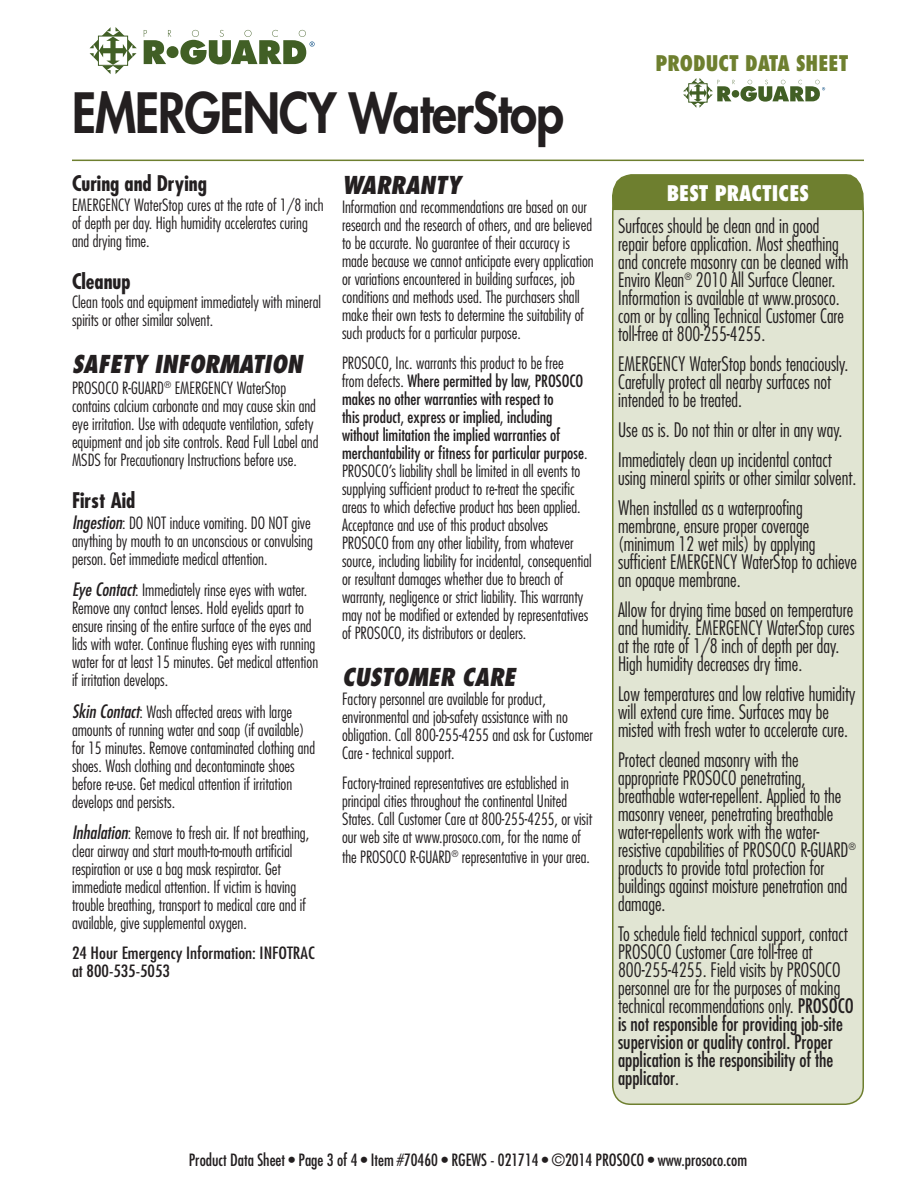
<style>
.page{position:relative;width:918px;height:1188px;background:#fff}
.page>*{position:absolute;margin:0;border:0;box-sizing:border-box;transform-origin:0 0}
._02_5_Product_Name_2{font:800 54px "Futura Std";letter-spacing:-.02em;color:#231f20;scale:.91 1}
._04_Section_Header{font:italic 800 condensed 24px "Futura Std";color:#231f20}
._05_Sub-Header{font:700 condensed 21px "Futura Std";color:#231f20}
._10_Side_Box_Header{font:800 condensed 21px "Futura Std";color:#6e7f2f}
._10_Side_Box_Header-2{font:800 condensed 21px "Futura Std";color:#fff}
._11_Side_Box_Body_Co{font:300 condensed 19.5px/18px "Futura Std";color:#231f20}
._06_Body_Copy{font:300 condensed 16.5px/18px "Futura Std";color:#231f20}
._99_Item_Box{font:condensed 16.5px "Futura Std";color:#231f20}
._06_Body_Copy-2{font:condensed 16.5px/18px "Futura Std";color:#231f20;scale:1.1 1}
.s1{font-weight:400;font-style:italic;font-size:18px}
.s2{font-weight:400}
</style>
<div class="page">
<div style="left:613px;top:195px;width:250px;height:909px;background:#e1e5d3;border-radius:18px"></div>
<div style="left:612px;top:194px;width:252px;height:911px;border:2px solid #6e7f2f;border-radius:18px"></div>
<svg style="left:612px;top:174px;width:252px;height:37px;background:#748438"></svg>
<hr style="left:72px;top:160px;width:792px;height:1px;background:#6e7f2f">
<svg style="left:90px;top:27px;width:47px;height:47px"></svg>
<svg style="left:144px;top:30px;width:27px;height:34px"></svg>
<div style="left:167px;top:46px;width:12px;height:12px;background:#415f25;border-radius:50%"></div>
<svg style="left:180px;top:30px;width:135px;height:34px"></svg>
<svg style="left:683px;top:78px;width:142px;height:30px"></svg>
<p class="_02_5_Product_Name_2" style="left:72px;top:79px;width:542px">EMERGENCY WaterStop</p>
<p class="_05_Sub-Header" style="left:72px;top:171px;width:136px">Curing and Drying</p>
<p class="_06_Body_Copy" style="left:72px;top:196px;width:253px">EMERGENCY WaterStop cures at the rate of 1/8 inch of depth per day. High humidity accelerates curing and drying time.</p>
<p class="_05_Sub-Header" style="left:72px;top:268px;width:60px">Cleanup</p>
<p class="_06_Body_Copy" style="left:72px;top:293px;width:250px">Clean tools and equipment immediately with mineral spirits or other similar solvent.</p>
<p class="_04_Section_Header" style="left:72px;top:349px;width:232px">SAFETY INFORMATION</p>
<p class="_06_Body_Copy" style="left:72px;top:379px;width:248px">PROSOCO R-GUARD<sup>®</sup> EMERGENCY WaterStop contains calcium carbonate and may cause skin and eye irritation. Use with adequate ventilation, safety equipment and job site controls. Read Full Label and MSDS for Precautionary Instructions before use.</p>
<p class="_05_Sub-Header" style="left:72px;top:487px;width:65px">First Aid</p>
<p class="_06_Body_Copy" style="left:72px;top:514px;width:242px"><span class="s1">Ingestion</span>: DO NOT induce vomiting. DO NOT give anything by mouth to an unconscious or convulsing person. Get immediate medical attention.</p>
<p class="_06_Body_Copy" style="left:72px;top:581px;width:248px"><span class="s1">Eye Contact</span>: Immediately rinse eyes with water.<br>Remove any contact lenses. Hold eyelids apart to ensure rinsing of the entire surface of the eyes and lids with water. Continue flushing eyes with running water for at least 15 minutes. Get medical attention if irritation develops.</p>
<p class="_06_Body_Copy" style="left:72px;top:703px;width:245px"><span class="s1">Skin Contact</span>: Wash affected areas with large amounts of running water and soap (if available) for 15 minutes. Remove contaminated clothing and shoes. Wash clothing and decontaminate shoes before re-use. Get medical attention if irritation develops and persists.</p>
<p class="_06_Body_Copy" style="left:72px;top:824px;width:239px"><span class="s1">Inhalation</span>: Remove to fresh air. If not breathing, clear airway and start mouth-to-mouth artificial respiration or use a bag mask respirator. Get immediate medical attention. If victim is having trouble breathing, transport to medical care and if available, give supplemental oxygen.</p>
<p class="_06_Body_Copy-2" style="left:72px;top:944px;width:222px">24 Hour Emergency Information: INFOTRAC at 800-535-5053</p>
<p class="_04_Section_Header" style="left:342px;top:170px;width:120px">WARRANTY</p>
<p class="_06_Body_Copy" style="left:342px;top:198px;width:253px">Information and recommendations are based on our research and the research of others, and are believed to be accurate. No guarantee of their accuracy is made because we cannot anticipate every application or variations encountered in building surfaces, job conditions and methods used. The purchasers shall make their own tests to determine the suitability of such products for a particular purpose.</p>
<p class="_06_Body_Copy" style="left:342px;top:354px;width:251px">PROSOCO, Inc. warrants this product to be free<br>from defects. <span class="s2">Where permitted by law, PROSOCO makes no other warranties with respect to<br>this product, express or implied, including without limitation the implied warranties of merchantability or fitness for particular purpose</span>.<br>PROSOCO’s liability shall be limited in all events to supplying sufficient product to re-treat the specific areas to which defective product has been applied.<br>Acceptance and use of this product absolves PROSOCO from any other liability, from whatever source, including liability for incidental, consequential or resultant damages whether due to breach of warranty, negligence or strict liability. This warranty may not be modified or extended by representatives of PROSOCO, its distributors or dealers.</p>
<p class="_04_Section_Header" style="left:342px;top:662px;width:175px">CUSTOMER CARE</p>
<p class="_06_Body_Copy" style="left:342px;top:690px;width:252px">Factory personnel are available for product, environmental and job-safety assistance with no obligation. Call 800-255-4255 and ask for Customer Care - technical support.</p>
<p class="_06_Body_Copy" style="left:342px;top:774px;width:252px">Factory-trained representatives are established in principal cities throughout the continental United States. Call Customer Care at 800-255-4255, or visit our web site at www.prosoco.com, for the name of</p>
<p class="_06_Body_Copy" style="left:342px;top:848px;width:249px">the PROSOCO R-GUARD<sup>®</sup> representative in your area.</p>
<p class="_10_Side_Box_Header" style="left:656px;top:50px;width:194px">PRODUCT DATA SHEET</p>
<p class="_10_Side_Box_Header-2" style="left:667px;top:180px;width:144px">BEST PRACTICES</p>
<p class="_11_Side_Box_Body_Co" style="left:618px;top:216px;width:232px">Surfaces should be clean and in good repair before application. Most sheathing and concrete masonry can be cleaned with Enviro Klean<sup>®</sup> 2010 All Surface Cleaner.<br>Information is available at www.prosoco. com or by calling Technical Customer Care toll-free at 800-255-4255.</p>
<p class="_11_Side_Box_Body_Co" style="left:618px;top:354px;width:232px">EMERGENCY WaterStop bonds tenaciously.<br>Carefully protect all nearby surfaces not intended to be treated.</p>
<p class="_11_Side_Box_Body_Co" style="left:618px;top:420px;width:226px">Use as is. Do not thin or alter in any way.</p>
<p class="_11_Side_Box_Body_Co" style="left:618px;top:450px;width:240px">Immediately clean up incidental contact using mineral spirits or other similar solvent.</p>
<p class="_11_Side_Box_Body_Co" style="left:618px;top:498px;width:240px">When installed as a waterproofing membrane, ensure proper coverage (minimum 12 wet mils) by applying sufficient EMERGENCY WaterStop to achieve an opaque membrane.</p>
<p class="_11_Side_Box_Body_Co" style="left:618px;top:600px;width:238px">Allow for drying time based on temperature and humidity. EMERGENCY WaterStop cures at the rate of 1/8 inch of depth per day.<br>High humidity decreases dry time.</p>
<p class="_11_Side_Box_Body_Co" style="left:618px;top:684px;width:239px">Low temperatures and low relative humidity will extend cure time. Surfaces may be misted with fresh water to accelerate cure.</p>
<p class="_11_Side_Box_Body_Co" style="left:618px;top:750px;width:239px">Protect cleaned masonry with the appropriate PROSOCO penetrating, breathable water-repellent. Applied to the masonry veneer, penetrating breathable water-repellents work with the water&shy;resistive capabilities of PROSOCO R-GUARD<sup>® </sup>products to provide total protection for buildings against moisture penetration and damage.</p>
<p class="_11_Side_Box_Body_Co" style="left:618px;top:924px;width:237px">To schedule field technical support, contact PROSOCO Customer Care toll-free at 800-255-4255. Field visits by PROSOCO personnel are for the purposes of making technical recommendations only. <span class="s2">PROSOCO is not responsible for providing job-site supervision or quality control. Proper application is the responsibility of the applicator</span>.</p>
<p class="_99_Item_Box" style="left:189px;top:1150px;width:560px">Product Data Sheet • Page 3 of 4 • Item #70460 • RGEWS - 021714 • ©2014 PROSOCO • www.prosoco.com</p>
</div>
